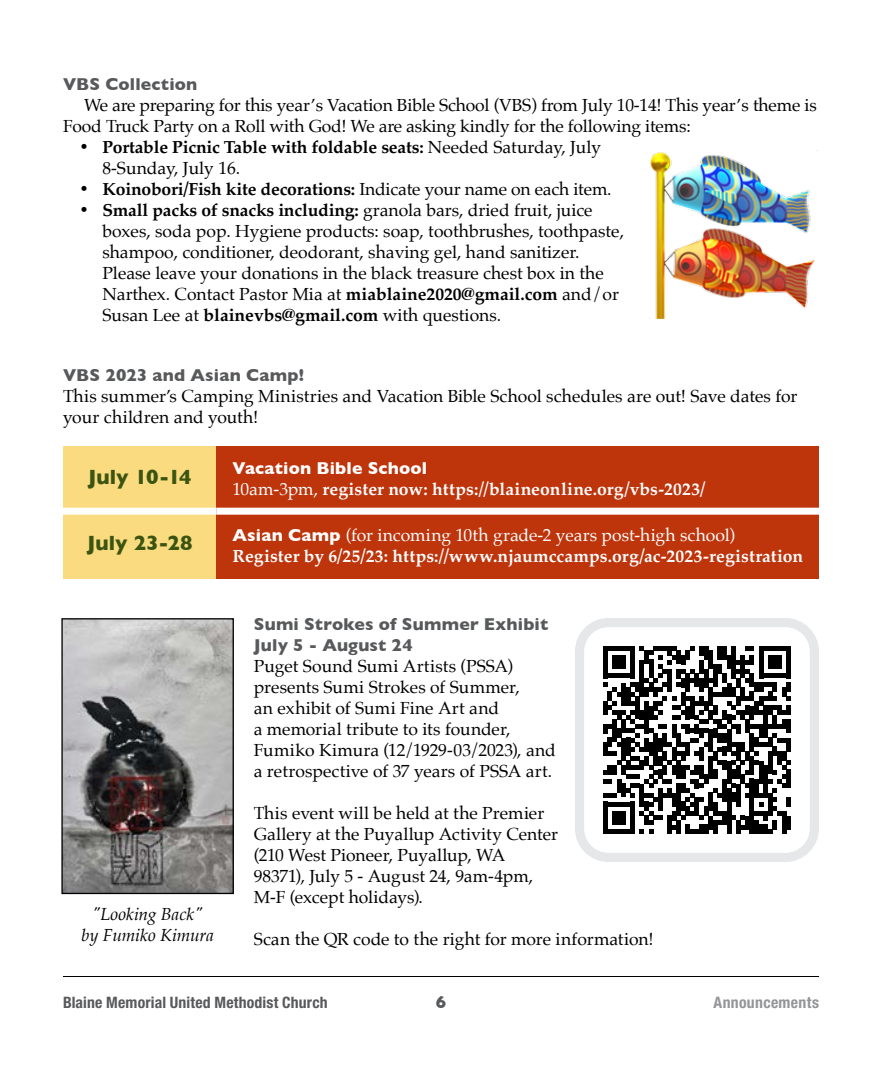
<style>
.page{position:relative;width:882px;height:1071px;background:#fff}
.page>*{position:absolute;margin:0;border:0;box-sizing:border-box;transform-origin:0 0}
.t1{font:700 21px "Gill Sans";color:#3b5411}
.t2{font:17.5px/21px "Palatino";color:#000}
.t3{font:700 17.5px/21px "Palatino";letter-spacing:.005em;color:#fff}
.t4{font:700 17.5px/21px "Palatino";letter-spacing:-.01em;color:#000}
.t5{font:700 17.5px/21px "Gill Sans";letter-spacing:.01em;color:#58595b}
.t6{font:italic 17.5px/21px "Palatino";color:#000;text-align:center}
.t7{font:700 17.5px "Gill Sans";letter-spacing:.01em;color:#fff}
.t8{font:700 condensed 15.75px "Helvetica Neue LT Std";letter-spacing:.01em;color:#58595b}
.t9{font:700 condensed 15.75px "Helvetica Neue LT Std";letter-spacing:.02em;color:#939598}
.s1{font-weight:400}
.s2{font-weight:700}
.s3{font-family:"Gill Sans"}
</style>
<div class="page">
<hr style="left:63px;top:976px;width:756px;height:1px;background:#000">
<div style="left:63px;top:447px;width:154px;height:64px;background:#fbdb7f"></div>
<div style="left:217px;top:447px;width:602px;height:64px;background:#be340b"></div>
<div style="left:63px;top:511px;width:154px;height:67px;background:#fbdb7f"></div>
<div style="left:217px;top:511px;width:602px;height:67px;background:#be340b"></div>
<div style="left:63px;top:508px;width:154px;height:7px;background:#fff"></div>
<div style="left:217px;top:508px;width:602px;height:7px;background:#fff"></div>
<img style="left:63px;top:620px;width:169px;height:272px">
<div style="left:61px;top:618px;width:173px;height:276px;border:1px solid #000"></div>
<svg style="left:603px;top:646px;width:188px;height:188px"></svg>
<div style="left:786px;top:770px;width:5px;height:18px;background:#000"></div>
<div style="left:786px;top:797px;width:5px;height:9px;background:#000"></div>
<div style="left:786px;top:816px;width:5px;height:13px;background:#000"></div>
<div style="left:575px;top:618px;width:244px;height:244px;border:9px solid #e6e7e8;border-radius:29px"></div>
<img style="left:650px;top:152px;width:165px;height:166px">
<p class="t5" style="left:63px;top:73px;width:136px">VBS Collection</p>
<p class="t2" style="left:63px;top:94px;width:755px;text-indent:21px">We are preparing for this year’s Vacation Bible School (VBS) from July 10-14! This year’s theme is<br>Food Truck Party on a Roll with God! We are asking kindly for the following items:</p>
<p class="t4" style="left:102px;top:136px;width:500px;text-indent:-24px">• Portable Picnic Table with foldable seats: <span class="s1">Needed Saturday, July<br>8-Sunday, July 16.</span></p>
<p class="t4" style="left:79px;top:178px;width:534px">• Koinobori/Fish kite decorations: <span class="s1">Indicate your name on each item.</span></p>
<p class="t2" style="left:102px;top:199px;width:523px;text-indent:-24px"><span class="s2">• Small packs of snacks including:</span> granola bars, dried fruit, juice boxes, soda pop. Hygiene products: soap, toothbrushes, toothpaste, shampoo, conditioner, deodorant, shaving gel, hand sanitizer.<br>Please leave your donations in the black treasure chest box in the Narthex. Contact Pastor Mia at <span class="s2">miablaine2020@gmail.com</span> and/or Susan Lee at <span class="s2">blainevbs@gmail.com</span> with questions.</p>
<p class="t5" style="left:63px;top:364px;width:243px">VBS 2023 and Asian Camp!</p>
<p class="t2" style="left:63px;top:386px;width:736px">This summer’s Camping Ministries and Vacation Bible School schedules are out! Save dates for your children and youth!</p>
<p class="t1" style="left:88px;top:461px;width:105px">July 10-14</p>
<p class="t7" style="left:232px;top:455px;width:196px">Vacation Bible School</p>
<p class="t3" style="left:232px;top:479px;width:474px"><span class="s1">10am-3pm,</span> register now: https://blaineonline.org/vbs-2023/</p>
<p class="t1" style="left:87px;top:526px;width:107px">July 23-28</p>
<p class="t3" style="left:232px;top:525px;width:572px"><span class="s3">Asian Camp</span> <span class="s1">(for incoming 10th grade-2 years post-high school)<br></span>Register by 6/25/23: https://www.njaumccamps.org/ac-2023-registration</p>
<p class="t6" style="left:82px;top:904px;width:134px">"Looking Back" by Fumiko Kimura</p>
<p class="t5" style="left:254px;top:613px;width:296px">Sumi Strokes of Summer Exhibit<br>July 5 - August 24</p>
<p class="t2" style="left:254px;top:655px;width:304px">Puget Sound Sumi Artists (PSSA) presents Sumi Strokes of Summer,<br>an exhibit of Sumi Fine Art and<br>a memorial tribute to its founder, Fumiko Kimura (12/1929-03/2023), and a retrospective of 37 years of PSSA art.</p>
<p class="t2" style="left:254px;top:802px;width:306px">This event will be held at the Premier Gallery at the Puyallup Activity Center (210 West Pioneer, Puyallup, WA 98371), July 5 - August 24, 9am-4pm, M-F (except holidays).</p>
<p class="t2" style="left:254px;top:928px;width:401px">Scan the QR code to the right for more information!</p>
<p class="t8" style="left:63px;top:993px;width:266px">Blaine Memorial United Methodist Church</p>
<p class="t5" style="left:436px;top:991px;width:12px">6</p>
<p class="t9" style="left:713px;top:993px;width:107px">Announcements</p>
</div>
